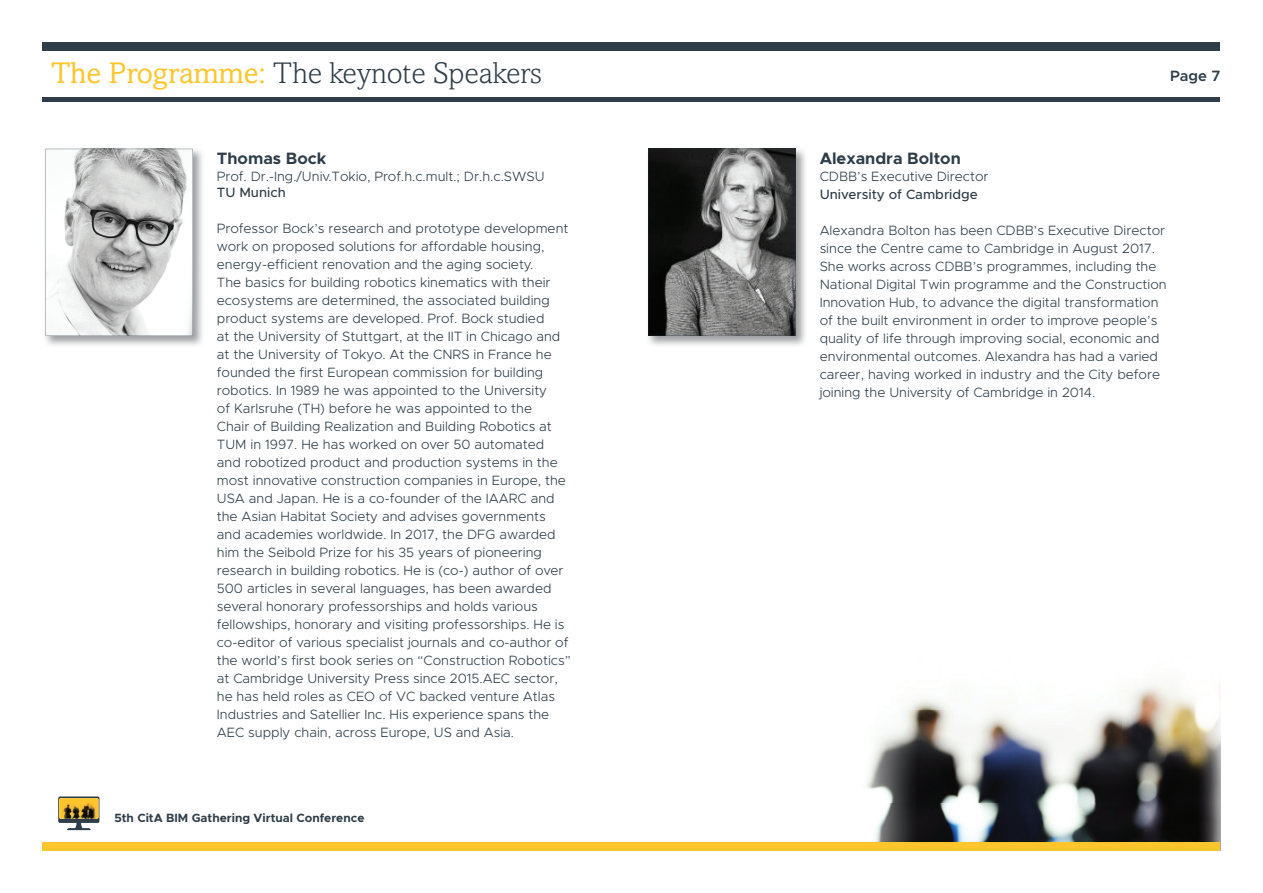
<style>
.page{position:relative;width:1263px;height:893px;background:#fff}
.page>*{position:absolute;margin:0;border:0;box-sizing:border-box;transform-origin:0 0}
.t1{font:300 30px "Amasis";color:#2e3d48}
.t2{font:700 16.5px "Metropolis";color:#2e3d48}
.t3{font:600 15px "Metropolis";color:#2e3d48}
.t4{font:300 13.5px/18px "Metropolis";color:#2e3d48}
.t5{font:500 13.5px "Metropolis";color:#2e3d48}
.t6{font:700 12px "Metropolis";color:#2e3d48}
.s1{font-weight:400;color:#fec52c}
</style>
<div class="page">
<img style="left:866px;top:683px;width:354px;height:159px">
<div style="left:43px;top:43px;width:1177px;height:8px;background:#2e3d48"></div>
<hr style="left:43px;top:98px;width:1177px;height:4px;background:#2e3d48">
<div style="left:43px;top:842px;width:1177px;height:8px;background:#fec52c"></div>
<img style="left:45px;top:148px;width:157px;height:197px">
<svg style="left:46px;top:149px;width:147px;height:187px"></svg>
<img style="left:648px;top:148px;width:157px;height:197px">
<svg style="left:648px;top:149px;width:148px;height:187px"></svg>
<svg style="left:58px;top:796px;width:41px;height:34px"></svg>
<img style="left:59px;top:798px;width:40px;height:21px">
<h1 class="t1" style="left:51px;top:56px;width:493px"><span class="s1">The Programme:</span> The keynote Speakers</h1>
<p class="t2" style="left:217px;top:148px;width:111px">Thomas Bock</p>
<p class="t4" style="left:217px;top:167px;width:329px">Prof. Dr.-Ing./Univ.Tokio, Prof.h.c.mult.; Dr.h.c.SWSU</p>
<p class="t5" style="left:217px;top:184px;width:70px">TU Munich</p>
<p class="t4" style="left:217px;top:220px;width:355px">Professor Bock’s research and prototype development work on proposed solutions for affordable housing, energy-efficient renovation and the aging society.<br>The basics for building robotics kinematics with their ecosystems are determined, the associated building product systems are developed. Prof. Bock studied<br>at the University of Stuttgart, at the IIT in Chicago and at the University of Tokyo. At the CNRS in France he founded the first European commission for building robotics. In 1989 he was appointed to the University<br>of Karlsruhe (TH) before he was appointed to the<br>Chair of Building Realization and Building Robotics at TUM in 1997. He has worked on over 50 automated and robotized product and production systems in the most innovative construction companies in Europe, the USA and Japan. He is a co-founder of the IAARC and the Asian Habitat Society and advises governments and academies worldwide. In 2017, the DFG awarded him the Seibold Prize for his 35 years of pioneering research in building robotics. He is (co-) author of over 500 articles in several languages, has been awarded several honorary professorships and holds various fellowships, honorary and visiting professorships. He is co-editor of various specialist journals and co-author of the world’s first book series on “Construction Robotics” at Cambridge University Press since 2015.AEC sector, he has held roles as CEO of VC backed venture Atlas Industries and Satellier Inc. His experience spans the AEC supply chain, across Europe, US and Asia.</p>
<p class="t6" style="left:114px;top:810px;width:251px">5th CitA BIM Gathering Virtual Conference</p>
<p class="t3" style="left:1170px;top:66px;width:52px">Page 7</p>
<p class="t2" style="left:820px;top:148px;width:143px">Alexandra Bolton</p>
<p class="t4" style="left:820px;top:167px;width:170px">CDBB’s Executive Director</p>
<p class="t5" style="left:820px;top:186px;width:160px">University of Cambridge</p>
<p class="t4" style="left:820px;top:221px;width:349px">Alexandra Bolton has been CDBB’s Executive Director since the Centre came to Cambridge in August 2017.<br>She works across CDBB’s programmes, including the National Digital Twin programme and the Construction Innovation Hub, to advance the digital transformation of the built environment in order to improve people’s quality of life through improving social, economic and environmental outcomes. Alexandra has had a varied career, having worked in industry and the City before joining the University of Cambridge in 2014.</p>
</div>
